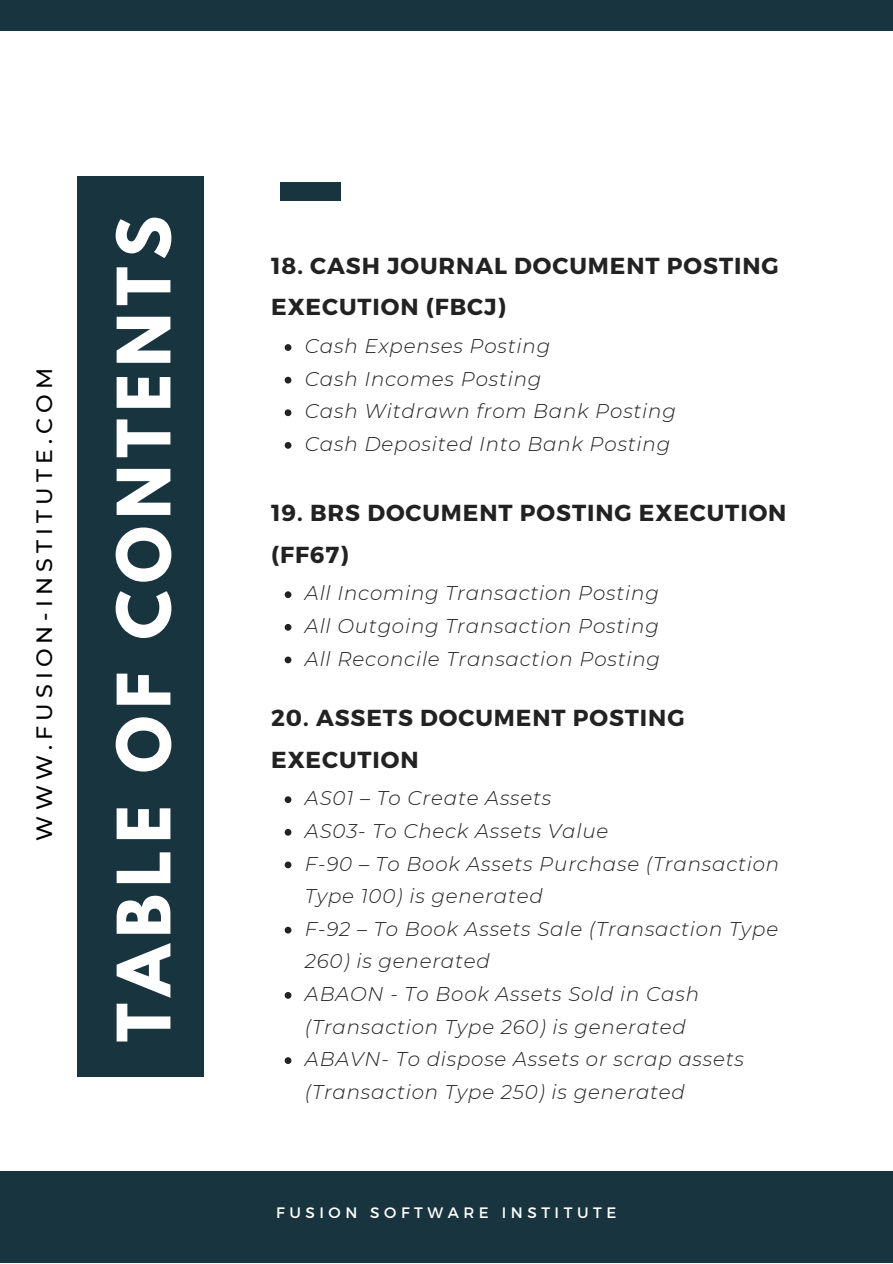
<style>
.page{position:relative;width:893px;height:1264px;background:#fff}
.page>*{position:absolute;margin:0;border:0;box-sizing:border-box;transform-origin:0 0}
.t1{font:700 65.25px "League Spartan";letter-spacing:.11em;color:#fff}
.t2{font:700 23.1px/41.5px "Montserrat";letter-spacing:.04em;color:#222}
.t3{font:500 22.2px "Montserrat";letter-spacing:.23em;color:#000}
.t4{font:italic 300 19.8px/32.5px "Montserrat";letter-spacing:.04em;color:#222}
.t5{font:15.15px "Montserrat";letter-spacing:.3em;color:#fff}
</style>
<div class="page">
<div style="left:78px;top:176px;width:126px;height:900px;background:#18343f"></div>
<div style="left:0;top:1171px;width:892px;height:91px;background:#18343f"></div>
<div style="left:0;top:0;width:892px;height:30px;background:#18343f"></div>
<div style="left:279px;top:182px;width:61px;height:18px;background:#18343f"></div>
<svg style="left:285px;top:344px;width:6px;height:7px"></svg>
<svg style="left:285px;top:377px;width:6px;height:6px"></svg>
<svg style="left:285px;top:409px;width:6px;height:7px"></svg>
<svg style="left:285px;top:442px;width:6px;height:7px"></svg>
<svg style="left:285px;top:591px;width:6px;height:7px"></svg>
<svg style="left:285px;top:624px;width:6px;height:6px"></svg>
<svg style="left:285px;top:656px;width:6px;height:7px"></svg>
<svg style="left:285px;top:796px;width:6px;height:7px"></svg>
<svg style="left:285px;top:829px;width:6px;height:6px"></svg>
<svg style="left:285px;top:861px;width:6px;height:7px"></svg>
<svg style="left:285px;top:926px;width:6px;height:7px"></svg>
<svg style="left:285px;top:992px;width:6px;height:6px"></svg>
<svg style="left:285px;top:1057px;width:6px;height:6px"></svg>
<p class="t3" style="left:31px;top:840px;width:474px;rotate:-90deg">WWW.FUSION-INSTITUTE.COM</p>
<p class="t1" style="left:112px;top:1042px;width:827px;rotate:-90deg">TABLE OF CONTENTS</p>
<p class="t2" style="left:271px;top:244px;width:509px">18. CASH JOURNAL DOCUMENT POSTING<br>EXECUTION (FBCJ)</p>
<p class="t4" style="left:305px;top:330px;width:247px">Cash Expenses Posting</p>
<p class="t4" style="left:305px;top:362px;width:238px">Cash Incomes Posting</p>
<p class="t4" style="left:305px;top:395px;width:372px">Cash Witdrawn from Bank Posting</p>
<p class="t4" style="left:305px;top:427px;width:367px">Cash Deposited Into Bank Posting</p>
<p class="t2" style="left:271px;top:491px;width:516px">19. BRS DOCUMENT POSTING EXECUTION (FF67)</p>
<p class="t4" style="left:305px;top:577px;width:355px">All Incoming Transaction Posting</p>
<p class="t4" style="left:305px;top:609px;width:355px">All Outgoing Transaction Posting</p>
<p class="t4" style="left:305px;top:642px;width:356px">All Reconcile Transaction Posting</p>
<p class="t2" style="left:271px;top:695px;width:415px">20. ASSETS DOCUMENT POSTING<br>EXECUTION</p>
<p class="t4" style="left:305px;top:782px;width:248px">AS01 – To Create Assets</p>
<p class="t4" style="left:305px;top:814px;width:305px">AS03- To Check Assets Value</p>
<p class="t4" style="left:305px;top:847px;width:476px">F-90 – To Book Assets Purchase (Transaction<br>Type 100) is generated</p>
<p class="t4" style="left:305px;top:912px;width:475px">F-92 – To Book Assets Sale (Transaction Type<br>260) is generated</p>
<p class="t4" style="left:305px;top:977px;width:395px">ABAON - To Book Assets Sold in Cash (Transaction Type 260) is generated</p>
<p class="t4" style="left:305px;top:1042px;width:440px">ABAVN- To dispose Assets or scrap assets (Transaction Type 250) is generated</p>
<p class="t5" style="left:276px;top:1203px;width:341px">FUSION SOFTWARE INSTITUTE</p>
</div>
